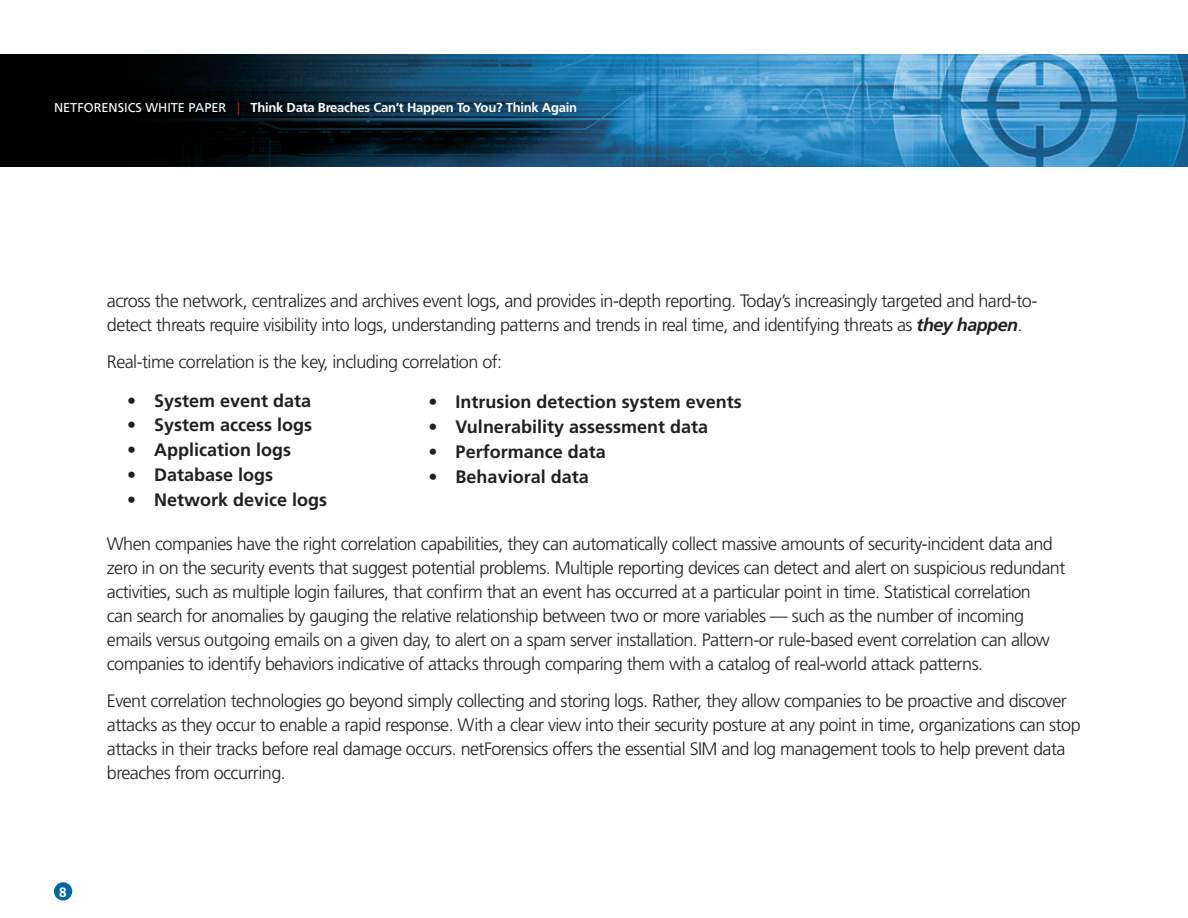
<style>
.page{position:relative;width:1188px;height:918px;background:#fff}
.page>*{position:absolute;margin:0;border:0;box-sizing:border-box;transform-origin:0 0}
.body{font:300 18px/24px "Frutiger";letter-spacing:-.03em;color:#231f20}
.bullet{font:700 18px "Frutiger";color:#231f20}
.t1{font:700 13.5px "Frutiger";color:#fff}
.t2{font:700 13.05px "Frutiger";letter-spacing:-.02em;color:#fff}
.s1{font-weight:400;font-size:12.75px}
.s2{font-weight:400;font-size:12.75px;color:#cd1527}
.s3{font-weight:700;font-style:italic}
.s4{font-weight:300}
</style>
<div class="page">
<img style="left:0;top:54px;width:1188px;height:113px">
<div style="left:54px;top:882px;width:18px;height:19px;background:#0067a3;border-radius:50%"></div>
<p class="t2" style="left:54px;top:100px;width:525px"><span class="s1">NETFORENSICS WHITE PAPER</span> <span class="s2">|</span> Think Data Breaches Can’t Happen To You? Think Again</p>
<p class="body" style="left:107px;top:289px;width:932px">across the network, centralizes and archives event logs, and provides in-depth reporting. Today’s increasingly targeted and hard-to&shy;detect threats require visibility into logs, understanding patterns and trends in real time, and identifying threats as <span class="s3">they happen</span>.</p>
<p class="body" style="left:107px;top:351px;width:397px">Real-time correlation is the key, including correlation of:</p>
<p class="bullet" style="left:127px;top:390px;width:186px"><span class="s4">•</span> System event data</p>
<p class="bullet" style="left:127px;top:415px;width:187px"><span class="s4">•</span> System access logs</p>
<p class="bullet" style="left:127px;top:439px;width:165px"><span class="s4">•</span> Application logs</p>
<p class="bullet" style="left:127px;top:464px;width:148px"><span class="s4">•</span> Database logs</p>
<p class="bullet" style="left:127px;top:489px;width:202px"><span class="s4">•</span> Network device logs</p>
<p class="body" style="left:107px;top:532px;width:960px">When companies have the right correlation capabilities, they can automatically collect massive amounts of security-incident data and zero in on the security events that suggest potential problems. Multiple reporting devices can detect and alert on suspicious redundant activities, such as multiple login failures, that confirm that an event has occurred at a particular point in time. Statistical correlation<br>can search for anomalies by gauging the relative relationship between two or more variables — such as the number of incoming emails versus outgoing emails on a given day, to alert on a spam server installation. Pattern-or rule-based event correlation can allow companies to identify behaviors indicative of attacks through comparing them with a catalog of real-world attack patterns.</p>
<p class="body" style="left:107px;top:690px;width:975px">Event correlation technologies go beyond simply collecting and storing logs. Rather, they allow companies to be proactive and discover attacks as they occur to enable a rapid response. With a clear view into their security posture at any point in time, organizations can stop attacks in their tracks before real damage occurs. netForensics offers the essential SIM and log management tools to help prevent data breaches from occurring.</p>
<p class="bullet" style="left:429px;top:392px;width:315px"><span class="s4">•</span> Intrusion detection system events</p>
<p class="bullet" style="left:429px;top:416px;width:281px"><span class="s4">•</span> Vulnerability assessment data</p>
<p class="bullet" style="left:429px;top:441px;width:179px"><span class="s4">•</span> Performance data</p>
<p class="bullet" style="left:429px;top:466px;width:162px"><span class="s4">•</span> Behavioral data</p>
<p class="t1" style="left:59px;top:884px;width:9px">8</p>
</div>
